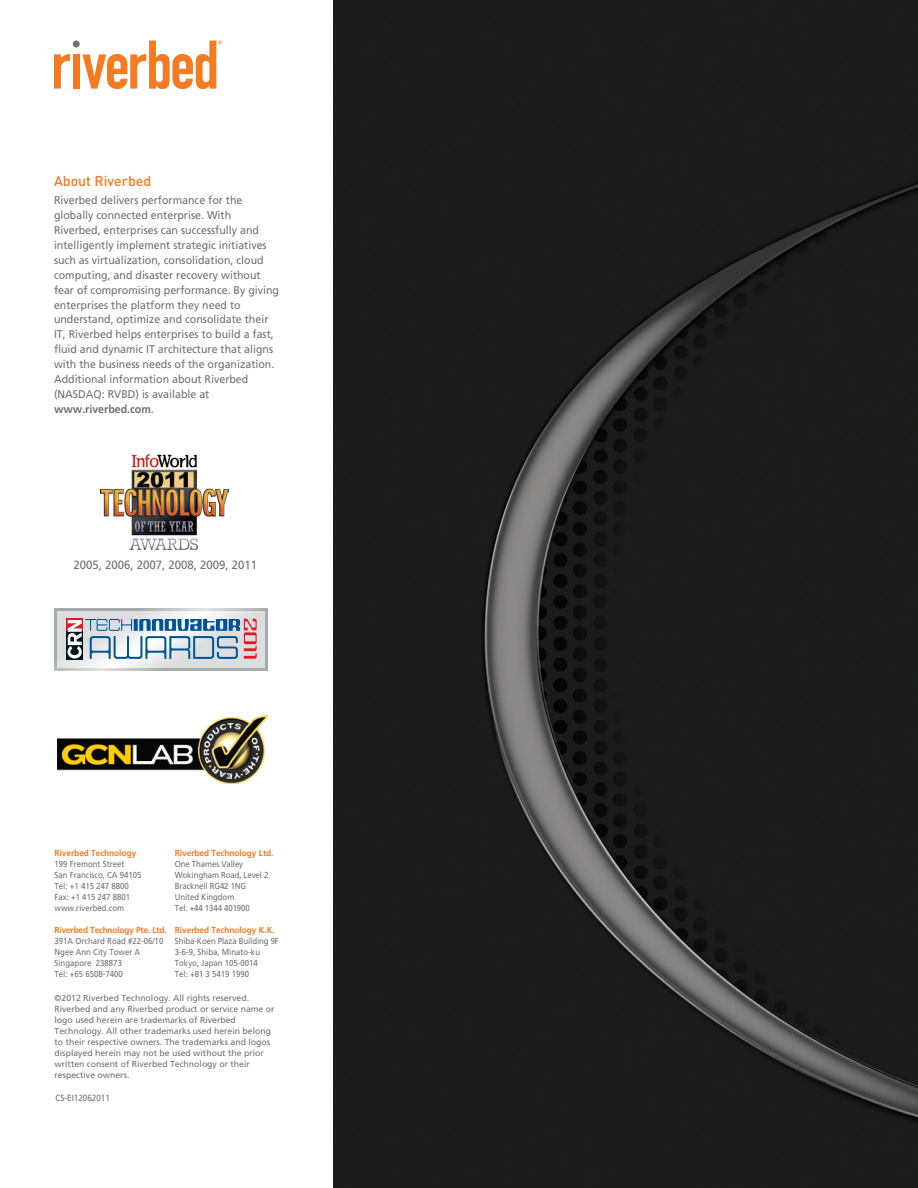
<style>
.page{position:relative;width:918px;height:1188px;background:#fff}
.page>*{position:absolute;margin:0;border:0;box-sizing:border-box;transform-origin:0 0}
.t1{font:500 14.25px "DIN";color:#f47b21}
.About_Riverbed{font:12px "Frutiger";color:#717074;scale:.95 1}
.t2{font:11.25px/14.9px "Frutiger";color:#717074;scale:.95 1}
.Copyright{font:9px "Frutiger";color:#717074;scale:.9 1}
.t3{font:8.7px/10.9px "Frutiger";color:#717074;scale:.9 1}
.t4{font:8.7px/10.9px "Frutiger";color:#717074}
.t5{font:700 8.7px "Frutiger";color:#f47b21;scale:.95 1}
.s1{font-weight:700}
</style>
<div class="page">
<img style="left:333px;top:0;width:585px;height:1188px">
<svg style="left:54px;top:54px;width:16px;height:35px"></svg>
<div style="left:73px;top:41px;width:7px;height:6px;background:#717074;border-radius:50%"></div>
<div style="left:73px;top:54px;width:7px;height:35px;background:#f47b21"></div>
<svg style="left:82px;top:40px;width:140px;height:49px"></svg>
<svg style="left:54px;top:608px;width:213px;height:63px;background:#b7b8bb"></svg>
<svg style="left:57px;top:611px;width:207px;height:57px"></svg>
<svg style="left:66px;top:619px;width:2px;height:13px"></svg>
<svg style="left:66px;top:632px;width:17px;height:28px"></svg>
<svg style="left:68px;top:619px;width:189px;height:40px"></svg>
<img style="left:58px;top:715px;width:210px;height:69px">
<img style="left:100px;top:454px;width:128px;height:95px">
<p class="t1" style="left:54px;top:172px;width:99px">About Riverbed</p>
<p class="t2" style="left:54px;top:193px;width:238px">Riverbed delivers performance for the globally connected enterprise. With Riverbed, enterprises can successfully and intelligently implement strategic initiatives such as virtualization, consolidation, cloud computing, and disaster recovery without fear of compromising performance. By giving enterprises the platform they need to understand, optimize and consolidate their IT, Riverbed helps enterprises to build a fast, fluid and dynamic IT architecture that aligns with the business needs of the organization.<br>Additional information about Riverbed (NASDAQ: RVBD) is available at <span class="s1">www.riverbed.com</span>.</p>
<p class="About_Riverbed" style="left:73px;top:557px;width:195px">2005, 2006, 2007, 2008, 2009, 2011</p>
<p class="t5" style="left:175px;top:848px;width:105px">Riverbed Technology Ltd.</p>
<p class="t3" style="left:175px;top:859px;width:105px">One Thames Valley<br>Wokingham Road, Level 2<br>Bracknell RG42 1NG<br>United Kingdom<br>Tel: +44 1344 401900</p>
<p class="t5" style="left:175px;top:925px;width:106px">Riverbed Technology K.K.</p>
<p class="t3" style="left:175px;top:935px;width:117px">Shiba-Koen Plaza Building 9F<br>3-6-9, Shiba, Minato-ku<br>Tokyo, Japan 105-0014<br>Tel: +81 3 5419 1990</p>
<p class="t4" style="left:55px;top:993px;width:221px">©2012 Riverbed Technology. All rights reserved.<br>Riverbed and any Riverbed product or service name or logo used herein are trademarks of Riverbed Technology. All other trademarks used herein belong to their respective owners. The trademarks and logos displayed herein may not be used without the prior written consent of Riverbed Technology or their respective owners.</p>
<p class="Copyright" style="left:56px;top:1092px;width:62px">CS-EI12062011</p>
<p class="t5" style="left:55px;top:848px;width:88px">Riverbed Technology</p>
<p class="t3" style="left:55px;top:859px;width:98px">199 Fremont Street<br>San Francisco, CA 94105<br>Tel: +1 415 247 8800<br>Fax: +1 415 247 8801 www.riverbed.com</p>
<p class="t5" style="left:55px;top:925px;width:120px">Riverbed Technology Pte. Ltd.</p>
<p class="t3" style="left:55px;top:935px;width:122px">391A Orchard Road #22-06/10<br>Ngee Ann City Tower A<br>Singapore 238873<br>Tel: +65 6508-7400</p>
</div>
